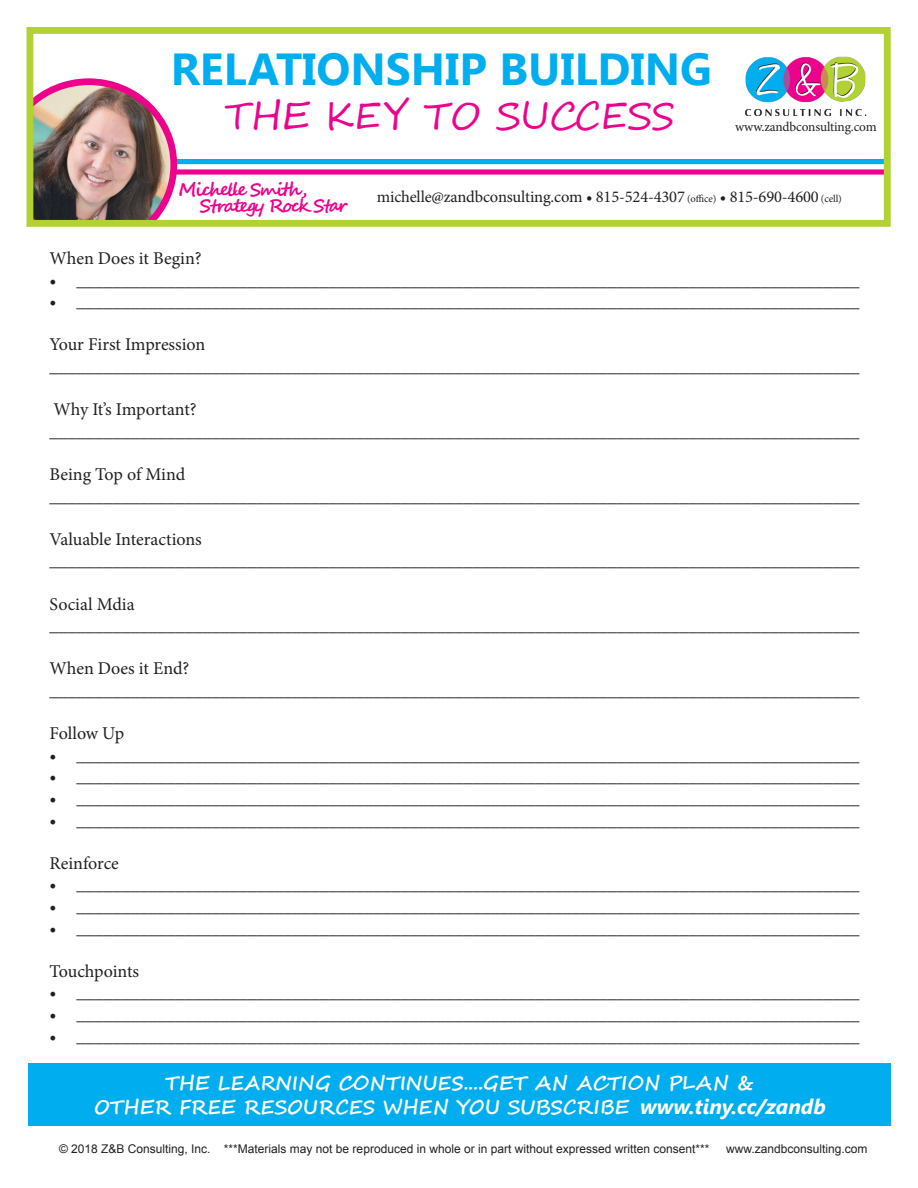
<style>
.page{position:relative;width:918px;height:1188px;background:#fff}
.page>*{position:absolute;margin:0;border:0;box-sizing:border-box;transform-origin:0 0}
.t1{font:700 44.85px "Segoe UI";color:#00aeef}
.t2{font:37.5px "Segoe Script";color:#ed028c}
.t3{font:700 19.5px "Segoe Script";color:#fff}
.t4{font:700 18.3px "Segoe Script";letter-spacing:-.11em;color:#ed028c}
.t5{font:18px/21.6px "Minion Pro";letter-spacing:-.005em;color:#231f20}
.t6{font:16.5px "Minion Pro";letter-spacing:-.01em;color:#231f20}
.t7{font:13.35px "Minion Pro";letter-spacing:-.01em;color:#231f20}
.t8{font:12px "Arial";color:#231f20}
.s1{font-size:10.5px}
.s2{font-family:"Segoe UI";font-style:italic;font-size:21px}
</style>
<div class="page">
<img style="left:745px;top:56px;width:122px;height:60px">
<div style="left:115px;top:169px;width:770px;height:6px;background:#ed028c"></div>
<div style="left:122px;top:159px;width:763px;height:5px;background:#00aeef"></div>
<img style="left:26px;top:84px;width:148px;height:141px">
<div style="left:1px;top:78px;width:176px;height:173px;border:7px solid #ed028c;border-radius:50%"></div>
<div style="left:0;top:78px;width:28px;height:146px;background:#fff"></div>
<div style="left:26px;top:225px;width:148px;height:109px;background:#fff"></div>
<div style="left:29px;top:1063px;width:862px;height:63px;background:#00aeef"></div>
<div style="left:27px;top:27px;width:864px;height:200px;border:7px solid #b2d234"></div>
<p class="t1" style="left:171px;top:37px;width:543px">RELATIONSHIP BUILDING</p>
<p class="t2" style="left:224px;top:85px;width:452px">THE KEY TO SUCCESS</p>
<p class="t7" style="left:735px;top:117px;width:143px">www.zandbconsulting.com</p>
<p class="t4" style="left:179px;top:174px;width:130px">Michelle Smith,</p>
<p class="t4" style="left:200px;top:191px;width:149px">Strategy Rock Star</p>
<p class="t6" style="left:377px;top:186px;width:466px">michelle@zandbconsulting.com • 815-524-4307 <span class="s1">(office)</span> • 815-690-4600 <span class="s1">(cell)</span></p>
<p class="t5" style="left:50px;top:248px;width:154px">When Does it Begin?</p>
<p class="t5" style="left:50px;top:269px;width:812px">• _______________________________________________________________________________________</p>
<p class="t5" style="left:50px;top:291px;width:812px">• _______________________________________________________________________________________</p>
<p class="t5" style="left:50px;top:334px;width:812px">Your First Impression __________________________________________________________________________________________</p>
<p class="t5" style="left:50px;top:399px;width:812px">Why It’s Important? __________________________________________________________________________________________</p>
<p class="t5" style="left:50px;top:464px;width:812px">Being Top of Mind __________________________________________________________________________________________</p>
<p class="t5" style="left:50px;top:528px;width:812px">Valuable Interactions __________________________________________________________________________________________</p>
<p class="t5" style="left:50px;top:593px;width:812px">Social Mdia __________________________________________________________________________________________</p>
<p class="t5" style="left:50px;top:658px;width:812px">When Does it End? __________________________________________________________________________________________</p>
<p class="t5" style="left:50px;top:723px;width:76px">Follow Up</p>
<p class="t5" style="left:50px;top:744px;width:812px">• _______________________________________________________________________________________</p>
<p class="t5" style="left:50px;top:766px;width:812px">• _______________________________________________________________________________________</p>
<p class="t5" style="left:50px;top:788px;width:812px">• _______________________________________________________________________________________</p>
<p class="t5" style="left:50px;top:809px;width:812px">• _______________________________________________________________________________________</p>
<p class="t5" style="left:50px;top:852px;width:71px">Reinforce</p>
<p class="t5" style="left:50px;top:874px;width:812px">• _______________________________________________________________________________________</p>
<p class="t5" style="left:50px;top:896px;width:812px">• _______________________________________________________________________________________</p>
<p class="t5" style="left:50px;top:917px;width:812px">• _______________________________________________________________________________________</p>
<p class="t5" style="left:50px;top:960px;width:91px">Touchpoints</p>
<p class="t5" style="left:50px;top:982px;width:812px">• _______________________________________________________________________________________</p>
<p class="t5" style="left:50px;top:1004px;width:812px">• _______________________________________________________________________________________</p>
<p class="t5" style="left:50px;top:1025px;width:812px">• _______________________________________________________________________________________</p>
<p class="t3" style="left:165px;top:1067px;width:591px">THE LEARNING CONTINUES....GET AN ACTION PLAN &amp;</p>
<p class="t3" style="left:94px;top:1091px;width:733px">OTHER FREE RESOURCES WHEN YOU SUBSCRIBE <span class="s2">www.tiny.cc/zandb</span></p>
<p class="t8" style="left:59px;top:1141px;width:652px">© 2018 Z&amp;B Consulting, Inc. ***Materials may not be reproduced in whole or in part without expressed written consent***</p>
<p class="t8" style="left:726px;top:1141px;width:143px">www.zandbconsulting.com</p>
</div>
